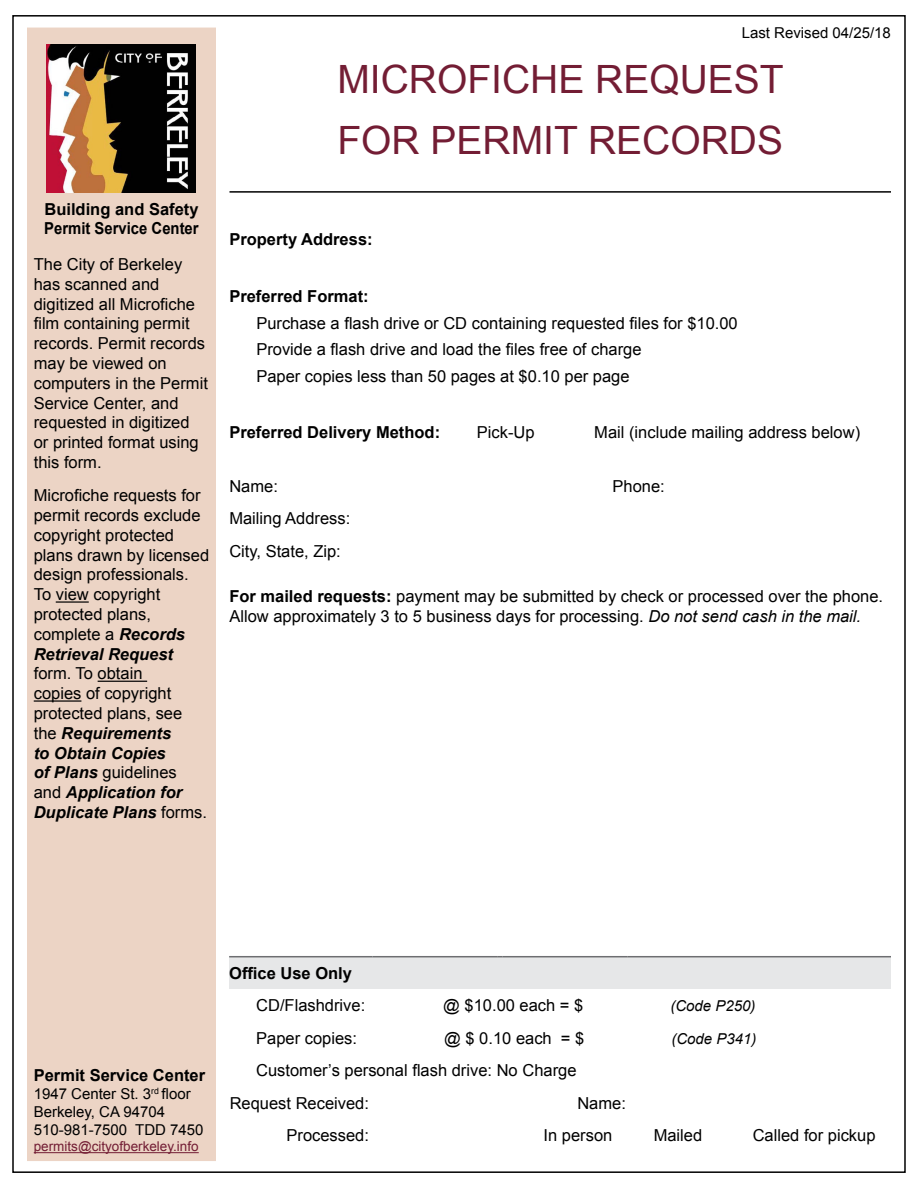
<style>
.page{position:relative;width:918px;height:1188px;background:#fff}
.page>*{position:absolute;margin:0;border:0;box-sizing:border-box;transform-origin:0 0}
.t1{font:39px/60.3px "Arial";color:#731d34}
.t2{font:16.5px/19.8px "Arial";color:#000}
.t3{font:700 16.5px/19.8px "Arial";color:#000}
.t4{font:15px/18px "Arial";color:#000}
.t5{font:italic 15px "Arial";color:#000}
.t6{font:13.5px "Arial";color:#731d34}
.s1{font-weight:700;font-style:italic}
.s2{font-weight:700}
.s3{font-style:italic}
</style>
<div class="page">
<div style="left:27px;top:28px;width:189px;height:1133px;background:#ecd4c5"></div>
<img style="left:47px;top:45px;width:148px;height:148px">
<hr style="left:230px;top:191px;width:661px;height:2px;background:#000">
<hr style="left:34px;top:1152px;width:165px;height:1px;background:#731d34">
<div style="left:229px;top:957px;width:662px;height:32px;background:#e6e7e8"></div>
<hr style="left:229px;top:956px;width:144px;height:1px;background:#6d6e71">
<hr style="left:373px;top:956px;width:125px;height:1px;background:#6d6e71">
<hr style="left:502px;top:956px;width:125px;height:1px;background:#6d6e71">
<hr style="left:627px;top:956px;width:264px;height:1px;background:#6d6e71">
<hr style="left:56px;top:601px;width:33px;height:2px;background:#000">
<hr style="left:98px;top:681px;width:49px;height:1px;background:#000">
<hr style="left:34px;top:700px;width:47px;height:2px;background:#000">
<p class="t3" style="left:44px;top:199px;width:156px">Building and Safety<br>Permit Service Center</p>
<p class="t2" style="left:34px;top:254px;width:176px">The City of Berkeley has scanned and digitized all Microfiche film containing permit records. Permit records may be viewed on computers in the Permit<br>Service Center, and requested in digitized or printed format using this form.</p>
<p class="t2" style="left:34px;top:486px;width:177px">Microfiche requests for permit records exclude copyright protected plans drawn by licensed design professionals.<br>To view copyright protected plans, complete a <span class="s1">Records<br>Retrieval Request</span></p>
<p class="t2" style="left:34px;top:664px;width:175px">form. To obtain<br>copies of copyright protected plans, see the <span class="s1">Requirements<br>to Obtain Copies<br>of Plans</span> guidelines and <span class="s1">Application for<br>Duplicate Plans</span> forms.</p>
<p class="t4" style="left:742px;top:24px;width:151px">Last Revised 04/25/18</p>
<h1 class="t1" style="left:337px;top:50px;width:448px">MICROFICHE REQUEST<br>FOR PERMIT RECORDS</h1>
<p class="t3" style="left:229px;top:230px;width:145px">Property Address:</p>
<p class="t3" style="left:229px;top:287px;width:141px">Preferred Format:</p>
<p class="t2" style="left:256px;top:310px;width:483px;line-height:26.5px">Purchase a flash drive or CD containing requested files for $10.00<br>Provide a flash drive and load the files free of charge<br>Paper copies less than 50 pages at $0.10 per page</p>
<p class="t3" style="left:229px;top:423px;width:212px">Preferred Delivery Method:</p>
<p class="t2" style="left:477px;top:423px;width:59px">Pick-Up</p>
<p class="t2" style="left:594px;top:423px;width:267px">Mail (include mailing address below)</p>
<p class="t2" style="left:229px;top:477px;width:50px">Name:</p>
<p class="t2" style="left:613px;top:477px;width:54px">Phone:</p>
<p class="t2" style="left:229px;top:503px;width:123px;line-height:32.4px">Mailing Address:<br>City, State, Zip:</p>
<p class="t2" style="left:229px;top:587px;width:655px"><span class="s2">For mailed requests:</span> payment may be submitted by check or processed over the phone.<br>Allow approximately 3 to 5 business days for processing. <span class="s3">Do not send cash in the mail.</span></p>
<p class="t3" style="left:34px;top:1066px;width:173px">Permit Service Center</p>
<p class="t4" style="left:34px;top:1085px;width:171px">1947 Center St. 3<sup>rd</sup> floor<br>Berkeley, CA 94704<br>510-981-7500 TDD 7450</p>
<p class="t6" style="left:34px;top:1138px;width:167px">permits@cityofberkeley.info</p>
<p class="t3" style="left:229px;top:964px;width:124px">Office Use Only</p>
<p class="t2" style="left:256px;top:996px;width:111px">CD/Flashdrive:</p>
<p class="t2" style="left:443px;top:996px;width:142px">@ $10.00 each = $</p>
<p class="t5" style="left:670px;top:996px;width:87px">(Code P250)</p>
<p class="t2" style="left:256px;top:1028px;width:102px">Paper copies:</p>
<p class="t2" style="left:444px;top:1028px;width:142px">@ $ 0.10 each = $</p>
<p class="t5" style="left:671px;top:1029px;width:87px">(Code P341)</p>
<p class="t2" style="left:230px;top:1054px;width:348px;line-height:32.4px;text-indent:26px">Customer’s personal flash drive: No Charge<br>Request Received:</p>
<p class="t2" style="left:577px;top:1093px;width:50px">Name:</p>
<p class="t2" style="left:287px;top:1125px;width:84px">Processed:</p>
<p class="t2" style="left:544px;top:1125px;width:70px">In person</p>
<p class="t2" style="left:654px;top:1125px;width:50px">Mailed</p>
<p class="t2" style="left:753px;top:1125px;width:124px">Called for pickup</p>
</div>
